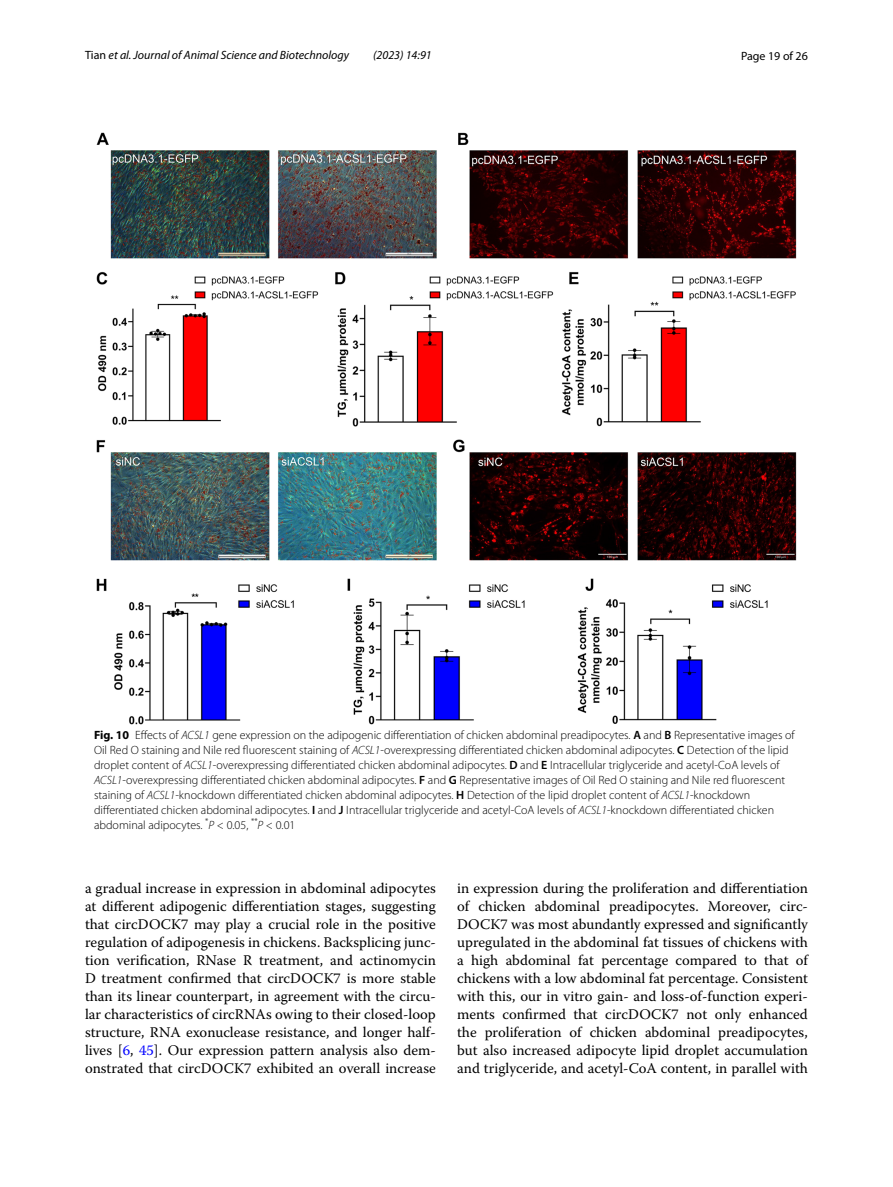
<style>
.page{position:relative;width:893px;height:1187px;background:#fff}
.page>*{position:absolute;margin:0;border:0;box-sizing:border-box;transform-origin:0 0}
.t1{font:14.7px/18px "Warnock Pro";color:#000;text-align:justify}
.t2{font:300 12px/15px "Myriad Pro";color:#000}
.t3{font:italic 12px "Myriad Pro";color:#000}
.t4{font:12px "Myriad Pro";color:#000}
.s1{font-style:normal}
.s2{font-weight:700}
.s3{font-style:italic}
.s4{font-weight:600}
.s5{color:#00f}
</style>
<div class="page">
<img style="left:96px;top:133px;width:701px;height:591px">
<p class="t3" style="left:85px;top:48px;width:266px"><span class="s1">Tian</span> et al. Journal of Animal Science and Biotechnology</p>
<p class="t3" style="left:373px;top:48px;width:60px">(2023) 14:91</p>
<p class="t4" style="left:741px;top:48px;width:68px">Page 19 of 26</p>
<p class="t2" style="left:94px;top:727px;width:702px"><span class="s2">Fig. 10</span> Effects of <span class="s3">ACSL1</span> gene expression on the adipogenic differentiation of chicken abdominal preadipocytes. <span class="s4">A</span> and <span class="s4">B</span> Representative images of Oil Red O staining and Nile red fluorescent staining of <span class="s3">ACSL1</span>-overexpressing differentiated chicken abdominal adipocytes. <span class="s4">C</span> Detection of the lipid droplet content of <span class="s3">ACSL1</span>-overexpressing differentiated chicken abdominal adipocytes. <span class="s4">D</span> and <span class="s4">E</span> Intracellular triglyceride and acetyl-CoA levels of <span class="s3">ACSL1</span>-overexpressing differentiated chicken abdominal adipocytes. <span class="s4">F</span> and <span class="s4">G</span> Representative images of Oil Red O staining and Nile red fluorescent staining of <span class="s3">ACSL1</span>-knockdown differentiated chicken abdominal adipocytes. <span class="s4">H</span> Detection of the lipid droplet content of <span class="s3">ACSL1</span>-knockdown differentiated chicken abdominal adipocytes. <span class="s4">I</span> and <span class="s4">J</span> Intracellular triglyceride and acetyl-CoA levels of <span class="s3">ACSL1</span>-knockdown differentiated chicken abdominal adipocytes. <sup>*</sup><span class="s3">P</span> &lt; 0.05, <sup>**</sup><span class="s3">P</span> &lt; 0.01</p>
<p class="t1" style="left:85px;top:878px;width:352px">a gradual increase in expression in abdominal adipocytes at different adipogenic differentiation stages, suggesting that circDOCK7 may play a crucial role in the positive regulation of adipogenesis in chickens. Backsplicing junc&shy;tion verification, RNase R treatment, and actinomycin D treatment confirmed that circDOCK7 is more stable than its linear counterpart, in agreement with the circu&shy;lar characteristics of circRNAs owing to their closed-loop structure, RNA exonuclease resistance, and longer half&shy;lives [<span class="s5">6</span>, <span class="s5">45</span>]. Our expression pattern analysis also dem&shy;onstrated that circDOCK7 exhibited an overall increase</p>
<p class="t1" style="left:457px;top:878px;width:352px">in expression during the proliferation and differentiation of chicken abdominal preadipocytes. Moreover, circ-DOCK7 was most abundantly expressed and significantly upregulated in the abdominal fat tissues of chickens with a high abdominal fat percentage compared to that of chickens with a low abdominal fat percentage. Consistent with this, our in vitro gain- and loss-of-function experi&shy;ments confirmed that circDOCK7 not only enhanced the proliferation of chicken abdominal preadipocytes, but also increased adipocyte lipid droplet accumulation and triglyceride, and acetyl-CoA content, in parallel with</p>
</div>
